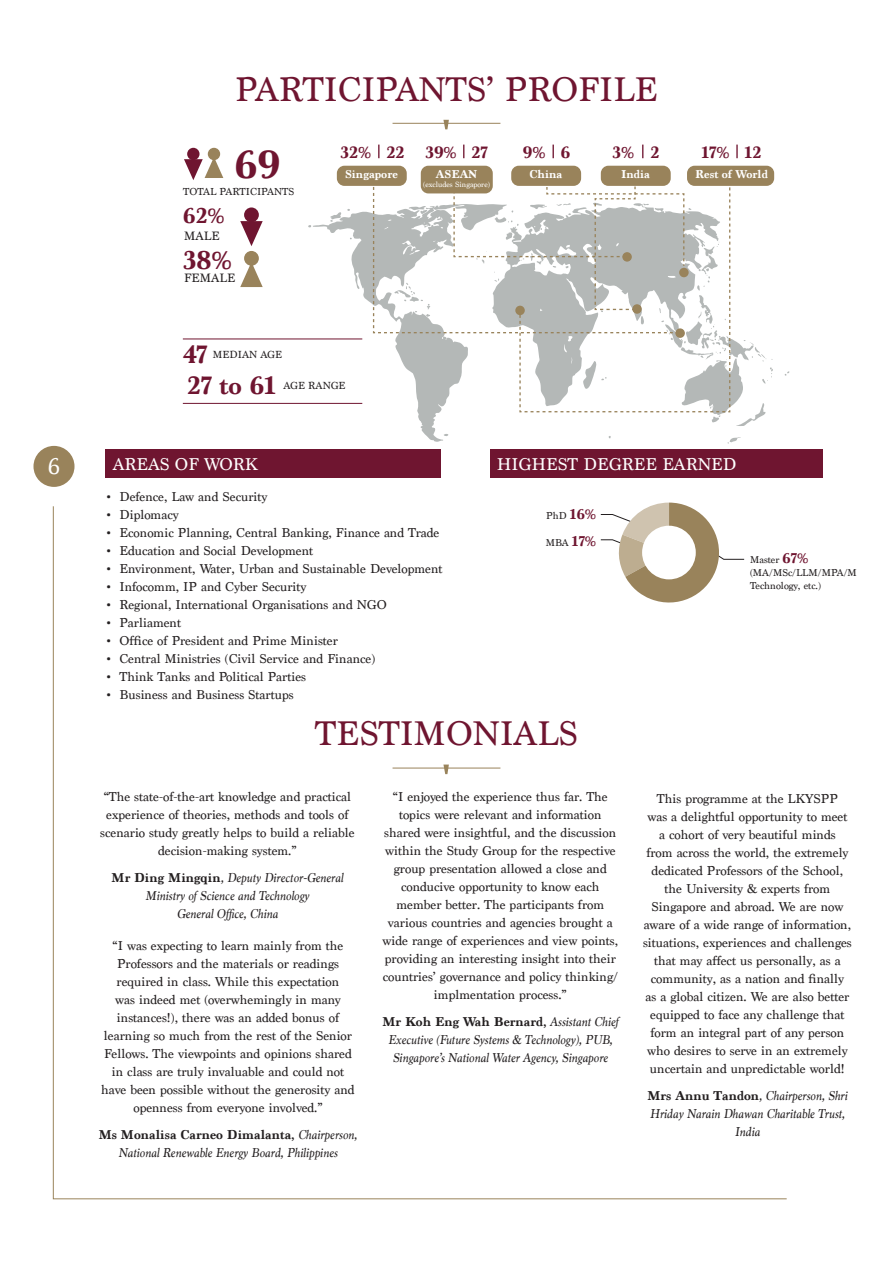
<style>
.page{position:relative;width:893px;height:1263px;background:#fff}
.page>*{position:absolute;margin:0;border:0;box-sizing:border-box;transform-origin:0 0}
.Subhead_01{font:700 41.4px "Marion";color:#6f1530}
.Subhead_01-2{font:36px "Marion";color:#6f1530}
.Subhead_01-3{font:700 27.15px "Marion";color:#6f1530}
.Subhead_01-4{font:700 26.55px "Marion";color:#6f1530}
.t1{font:24px "Marion";color:#fff}
.Subhead_01-5{font:700 22.65px "Marion";color:#6f1530}
.Body_Copy_01{font:18px "Marion";color:#fff}
.Body_Copy_01-2{font:700 17.4px "Marion";color:#6f1530}
.Body_Copy_01-3{font:13.5px/18px "Marion";color:#231f20;text-align:center}
.Body_Copy_01-4{font:italic 13.5px/18px "Marion";color:#231f20;text-align:center}
.Body_Copy_01-5{font:12.75px "Marion";color:#231f20}
.Body_Copy_01-6{font:700 12px "Marion";color:#fff}
.Body_Copy_01-7{font:10.8px "Marion";color:#231f20}
.Body_Copy_01-8{font:10.65px "Marion";color:#231f20}
.Body_Copy_01-9{font:10.5px/12.6px "Marion";color:#231f20}
.Body_Copy_01-10{font:7.95px "Marion";color:#fff}
.s1{font-weight:700;font-size:15px;color:#6f1530}
.s2{font-weight:700;font-style:normal}
</style>
<div class="page">
<div style="left:33px;top:446px;width:42px;height:41px;background:#99835b;border-radius:50%"></div>
<hr style="left:393px;top:123px;width:107px;height:1px;background:#99835b">
<svg style="left:443px;top:120px;width:6px;height:9px"></svg>
<div style="left:106px;top:450px;width:335px;height:28px;background:#6f1530"></div>
<div style="left:490px;top:450px;width:332px;height:28px;background:#6f1530"></div>
<div style="left:337px;top:166px;width:70px;height:20px;background:#99835b;border-radius:8px"></div>
<div style="left:511px;top:166px;width:70px;height:20px;background:#99835b;border-radius:8px"></div>
<div style="left:601px;top:166px;width:70px;height:20px;background:#99835b;border-radius:8px"></div>
<div style="left:687px;top:166px;width:87px;height:20px;background:#99835b;border-radius:8px"></div>
<div style="left:421px;top:166px;width:72px;height:27px;background:#99835b;border-radius:8px"></div>
<svg style="left:312px;top:211px;width:137px;height:231px"></svg>
<svg style="left:330px;top:212px;width:11px;height:10px"></svg>
<svg style="left:727px;top:437px;width:14px;height:7px"></svg>
<svg style="left:378px;top:145px;width:1px;height:13px"></svg>
<svg style="left:553px;top:145px;width:1px;height:13px"></svg>
<svg style="left:642px;top:145px;width:1px;height:13px"></svg>
<svg style="left:736px;top:145px;width:2px;height:13px"></svg>
<svg style="left:463px;top:145px;width:1px;height:13px"></svg>
<svg style="left:373px;top:181px;width:400px;height:245px"></svg>
<div style="left:208px;top:148px;width:12px;height:12px;background:#99835b;border-radius:50%"></div>
<div style="left:244px;top:251px;width:15px;height:15px;background:#99835b;border-radius:50%"></div>
<svg style="left:240px;top:262px;width:23px;height:25px"></svg>
<div style="left:187px;top:148px;width:13px;height:12px;background:#6f1530;border-radius:50%"></div>
<svg style="left:184px;top:157px;width:39px;height:23px"></svg>
<div style="left:244px;top:207px;width:15px;height:15px;background:#6f1530;border-radius:50%"></div>
<svg style="left:240px;top:221px;width:23px;height:25px"></svg>
<hr style="left:183px;top:338px;width:179px;height:1px;background:#6f1530">
<hr style="left:183px;top:403px;width:179px;height:1px;background:#6f1530">
<svg style="left:600px;top:503px;width:145px;height:100px"></svg>
<div style="left:642px;top:526px;width:54px;height:53px;background:#fff;border-radius:50%"></div>
<hr style="left:393px;top:768px;width:107px;height:1px;background:#99835b">
<svg style="left:443px;top:764px;width:6px;height:10px"></svg>
<div style="left:622px;top:252px;width:10px;height:10px;background:#99835b;border-radius:50%"></div>
<div style="left:515px;top:306px;width:10px;height:9px;background:#99835b;border-radius:50%"></div>
<div style="left:632px;top:304px;width:10px;height:10px;background:#99835b;border-radius:50%"></div>
<div style="left:675px;top:328px;width:10px;height:10px;background:#99835b;border-radius:50%"></div>
<div style="left:679px;top:268px;width:10px;height:9px;background:#99835b;border-radius:50%"></div>
<h3 class="t1" style="left:48px;top:452px;width:13px">6</h3>
<p class="Subhead_01-2" style="left:235px;top:68px;width:424px">PARTICIPANTS’ PROFILE</p>
<p class="Subhead_01" style="left:235px;top:139px;width:47px">69</p>
<p class="Body_Copy_01-8" style="left:183px;top:185px;width:112px">TOTAL PARTICIPANTS</p>
<p class="Subhead_01-5" style="left:183px;top:202px;width:43px">62%</p>
<p class="Subhead_01-3" style="left:183px;top:244px;width:50px">38%</p>
<p class="Body_Copy_01-5" style="left:184px;top:228px;width:37px">MALE</p>
<p class="Body_Copy_01-5" style="left:184px;top:270px;width:53px">FEMALE</p>
<p class="Body_Copy_01-2" style="left:341px;top:141px;width:32px">32%</p>
<p class="Body_Copy_01-2" style="left:386px;top:141px;width:20px">22</p>
<p class="Body_Copy_01-2" style="left:425px;top:141px;width:33px">39%</p>
<p class="Body_Copy_01-2" style="left:471px;top:141px;width:18px">27</p>
<p class="Body_Copy_01-2" style="left:523px;top:141px;width:24px">9%</p>
<p class="Body_Copy_01-2" style="left:561px;top:141px;width:11px">6</p>
<p class="Body_Copy_01-2" style="left:613px;top:141px;width:23px">3%</p>
<p class="Body_Copy_01-2" style="left:650px;top:141px;width:11px">2</p>
<p class="Body_Copy_01-2" style="left:701px;top:141px;width:30px">17%</p>
<p class="Body_Copy_01-2" style="left:745px;top:141px;width:18px">12</p>
<p class="Body_Copy_01-6" style="left:345px;top:167px;width:54px">Singapore</p>
<p class="Body_Copy_01-6" style="left:436px;top:167px;width:43px">ASEAN</p>
<p class="Body_Copy_01-6" style="left:529px;top:167px;width:35px">China</p>
<p class="Body_Copy_01-6" style="left:621px;top:167px;width:30px">India</p>
<p class="Body_Copy_01-6" style="left:695px;top:167px;width:74px">Rest of World</p>
<p class="Body_Copy_01-10" style="left:423px;top:180px;width:68px">(excludes Singapore)</p>
<p class="Subhead_01-4" style="left:183px;top:338px;width:26px">47</p>
<p class="Subhead_01-4" style="left:187px;top:369px;width:91px">27 to 61</p>
<p class="Body_Copy_01-7" style="left:213px;top:348px;width:71px">MEDIAN AGE</p>
<p class="Body_Copy_01-7" style="left:284px;top:379px;width:64px">AGE RANGE</p>
<p class="Body_Copy_01" style="left:113px;top:453px;width:147px">AREAS OF WORK</p>
<p class="Body_Copy_01" style="left:497px;top:453px;width:241px">HIGHEST DEGREE EARNED</p>
<p class="Body_Copy_01-3" style="left:107px;top:488px;width:162px">• Defence, Law and Security</p>
<p class="Body_Copy_01-3" style="left:107px;top:506px;width:74px">• Diplomacy</p>
<p class="Body_Copy_01-3" style="left:107px;top:524px;width:334px">• Economic Planning, Central Banking, Finance and Trade</p>
<p class="Body_Copy_01-3" style="left:107px;top:542px;width:208px">• Education and Social Development</p>
<p class="Body_Copy_01-3" style="left:107px;top:560px;width:337px">• Environment, Water, Urban and Sustainable Development</p>
<p class="Body_Copy_01-3" style="left:107px;top:578px;width:201px">• Infocomm, IP and Cyber Security</p>
<p class="Body_Copy_01-3" style="left:107px;top:596px;width:282px">• Regional, International Organisations and NGO</p>
<p class="Body_Copy_01-3" style="left:107px;top:614px;width:76px">• Parliament</p>
<p class="Body_Copy_01-3" style="left:107px;top:632px;width:233px">• Office of President and Prime Minister</p>
<p class="Body_Copy_01-3" style="left:107px;top:650px;width:270px">• Central Ministries (Civil Service and Finance)</p>
<p class="Body_Copy_01-3" style="left:107px;top:668px;width:201px">• Think Tanks and Political Parties</p>
<p class="Body_Copy_01-3" style="left:107px;top:686px;width:188px">• Business and Business Startups</p>
<p class="Body_Copy_01-9" style="left:546px;top:510px;width:52px">PhD <span class="s1">16%</span></p>
<p class="Body_Copy_01-9" style="left:546px;top:536px;width:52px">MBA <span class="s1">17%</span></p>
<p class="Subhead_01-2" style="left:315px;top:712px;width:264px">TESTIMONIALS</p>
<p class="Body_Copy_01-9" style="left:750px;top:554px;width:108px">Master <span class="s1">67% </span>(MA/MSc/LLM/MPA/M<br>Technology, etc.)</p>
<p class="Body_Copy_01-3" style="left:100px;top:788px;width:256px">“The state-of-the-art knowledge and practical experience of theories, methods and tools of scenario study greatly helps to build a reliable decision-making system.”</p>
<p class="Body_Copy_01-4" style="left:112px;top:869px;width:233px"><span class="s2">Mr Ding Mingqin</span>, Deputy Director-General</p>
<p class="Body_Copy_01-4" style="left:146px;top:887px;width:165px">Ministry of Science and Technology<br>General Office, China</p>
<p class="Body_Copy_01-3" style="left:101px;top:936px;width:255px">“I was expecting to learn mainly from the Professors and the materials or readings required in class. While this expectation<br>was indeed met (overwhemingly in many instances!), there was an added bonus of learning so much from the rest of the Senior Fellows. The viewpoints and opinions shared in class are truly invaluable and could not have been possible without the generosity and openness from everyone involved.”</p>
<p class="Body_Copy_01-4" style="left:99px;top:1125px;width:260px"><span class="s2">Ms Monalisa Carneo Dimalanta,</span> Chairperson,<br>National Renewable Energy Board, Philippines</p>
<p class="Body_Copy_01-3" style="left:383px;top:788px;width:237px">“I enjoyed the experience thus far. The topics were relevant and information shared were insightful, and the discussion within the Study Group for the respective group presentation allowed a close and conducive opportunity to know each member better. The participants from various countries and agencies brought a wide range of experiences and view points, providing an interesting insight into their countries’ governance and policy thinking/ implmentation process.”</p>
<p class="Body_Copy_01-4" style="left:382px;top:1013px;width:238px"><span class="s2">Mr Koh Eng Wah Bernard,</span> Assistant Chief<br>Executive (Future Systems &amp; Technology), PUB,<br>Singapore’s National Water Agency, Singapore</p>
<p class="Body_Copy_01-3" style="left:643px;top:790px;width:210px">This programme at the LKYSPP<br>was a delightful opportunity to meet a cohort of very beautiful minds<br>from across the world, the extremely dedicated Professors of the School, the University &amp; experts from Singapore and abroad. We are now aware of a wide range of information, situations, experiences and challenges that may affect us personally, as a community, as a nation and finally<br>as a global citizen. We are also better equipped to face any challenge that form an integral part of any person who desires to serve in an extremely uncertain and unpredictable world!</p>
<p class="Body_Copy_01-4" style="left:647px;top:1086px;width:201px"><span class="s2">Mrs Annu Tandon</span>, Chairperson, Shri<br>Hriday Narain Dhawan Charitable Trust,<br>India</p>
</div>
